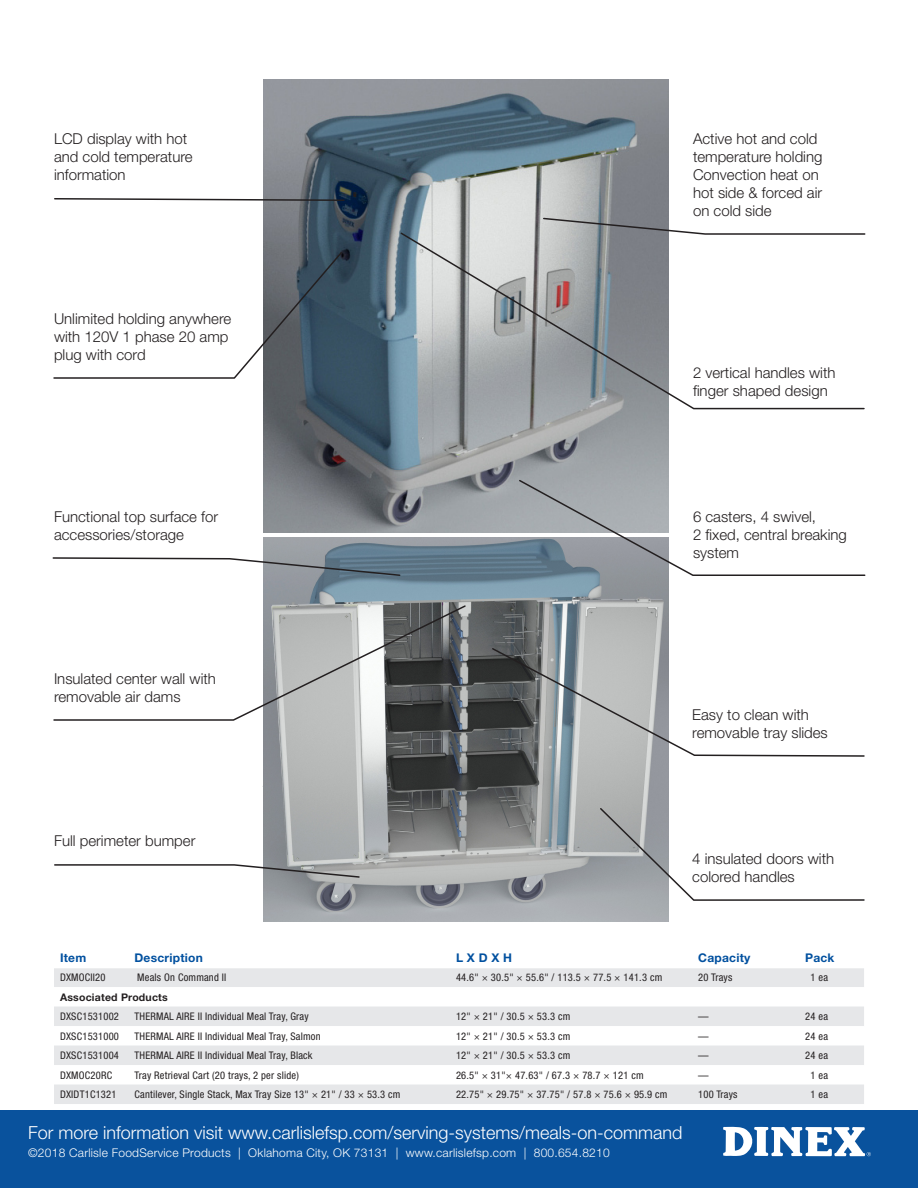
<style>
.page{position:relative;width:918px;height:1188px;background:#fff}
.page>*{position:absolute;margin:0;border:0;box-sizing:border-box;transform-origin:0 0}
.Footer_Large_Copy{font:300 18px "Helvetica Neue LT Std";color:#fff}
.Reverse_Call_Out_Tex{font:300 15px/18px "Helvetica Neue LT Std";color:#231f20}
.Footer_Fine_Copy{font:300 12px "Helvetica Neue LT Std";letter-spacing:.02em;color:#fff}
.Chart_Head{font:700 12px "Helvetica Neue LT Std";letter-spacing:.02em;color:#01509f}
.Chart_Text{font:condensed 10.5px "Helvetica Neue LT Std";letter-spacing:.02em;color:#231f20}
.Chart_Text-2{font:700 10.5px "Helvetica Neue LT Std";letter-spacing:.02em;color:#231f20}
</style>
<div class="page">
<div style="left:0;top:1110px;width:918px;height:78px;background:#09529d"></div>
<img style="left:263px;top:80px;width:405px;height:452px">
<svg style="left:542px;top:217px;width:139px;height:14px;background:#95979a"></svg>
<svg style="left:54px;top:968px;width:810px;height:136px;fill:#e6e7e9"></svg>
<img style="left:263px;top:538px;width:405px;height:384px">
<svg style="left:399px;top:231px;width:467px;height:179px"></svg>
<svg style="left:518px;top:479px;width:348px;height:98px"></svg>
<svg style="left:491px;top:647px;width:374px;height:111px"></svg>
<svg style="left:599px;top:807px;width:266px;height:95px"></svg>
<svg style="left:53px;top:251px;width:290px;height:129px"></svg>
<svg style="left:52px;top:556px;width:349px;height:21px"></svg>
<svg style="left:53px;top:604px;width:414px;height:118px"></svg>
<svg style="left:723px;top:1127px;width:148px;height:29px"></svg>
<svg style="left:54px;top:197px;width:292px;height:5px"></svg>
<svg style="left:54px;top:863px;width:307px;height:16px"></svg>
<p class="Reverse_Call_Out_Tex" style="left:54px;top:129px;width:140px">LCD display with hot and cold temperature information</p>
<p class="Reverse_Call_Out_Tex" style="left:54px;top:309px;width:179px">Unlimited holding anywhere with 120V 1 phase 20 amp plug with cord</p>
<p class="Reverse_Call_Out_Tex" style="left:54px;top:507px;width:166px">Functional top surface for accessories/storage</p>
<p class="Reverse_Call_Out_Tex" style="left:54px;top:669px;width:163px">Insulated center wall with removable air dams</p>
<p class="Reverse_Call_Out_Tex" style="left:54px;top:831px;width:143px">Full perimeter bumper</p>
<p class="Reverse_Call_Out_Tex" style="left:693px;top:129px;width:131px">Active hot and cold temperature holding<br>Convection heat on hot side &amp; forced air on cold side</p>
<p class="Reverse_Call_Out_Tex" style="left:693px;top:363px;width:144px">2 vertical handles with finger shaped design</p>
<p class="Reverse_Call_Out_Tex" style="left:693px;top:507px;width:155px">6 casters, 4 swivel,<br>2 fixed, central breaking system</p>
<p class="Reverse_Call_Out_Tex" style="left:692px;top:705px;width:137px">Easy to clean with removable tray slides</p>
<p class="Reverse_Call_Out_Tex" style="left:692px;top:849px;width:143px">4 insulated doors with colored handles</p>
<p class="Chart_Head" style="left:60px;top:951px;width:28px">Item</p>
<p class="Chart_Head" style="left:135px;top:951px;width:70px">Description</p>
<p class="Chart_Head" style="left:456px;top:951px;width:58px">L X D X H</p>
<p class="Chart_Head" style="left:698px;top:951px;width:54px">Capacity</p>
<p class="Chart_Head" style="left:805px;top:951px;width:31px">Pack</p>
<p class="Chart_Text" style="left:60px;top:972px;width:47px">DXMOCII20</p>
<p class="Chart_Text" style="left:137px;top:972px;width:91px">Meals On Command II</p>
<p class="Chart_Text" style="left:456px;top:972px;width:208px">44.6" × 30.5" × 55.6" / 113.5 × 77.5 × 141.3 cm</p>
<p class="Chart_Text" style="left:698px;top:972px;width:36px">20 Trays</p>
<p class="Chart_Text" style="left:811px;top:972px;width:19px">1 ea</p>
<p class="Chart_Text-2" style="left:60px;top:990px;width:109px">Associated Products</p>
<p class="Chart_Text" style="left:60px;top:1010px;width:60px">DXSC1531002</p>
<p class="Chart_Text" style="left:135px;top:1010px;width:176px">THERMAL AIRE II Individual Meal Tray, Gray</p>
<p class="Chart_Text" style="left:456px;top:1010px;width:116px">12" × 21" / 30.5 × 53.3 cm</p>
<p class="Chart_Text" style="left:698px;top:1010px;width:12px">—</p>
<p class="Chart_Text" style="left:805px;top:1010px;width:24px">24 ea</p>
<p class="Chart_Text" style="left:60px;top:1030px;width:60px">DXSC1531000</p>
<p class="Chart_Text" style="left:135px;top:1030px;width:188px">THERMAL AIRE II Individual Meal Tray, Salmon</p>
<p class="Chart_Text" style="left:456px;top:1030px;width:116px">12" × 21" / 30.5 × 53.3 cm</p>
<p class="Chart_Text" style="left:698px;top:1030px;width:12px">—</p>
<p class="Chart_Text" style="left:805px;top:1030px;width:24px">24 ea</p>
<p class="Chart_Text" style="left:60px;top:1049px;width:60px">DXSC1531004</p>
<p class="Chart_Text" style="left:135px;top:1049px;width:180px">THERMAL AIRE II Individual Meal Tray, Black</p>
<p class="Chart_Text" style="left:456px;top:1049px;width:116px">12" × 21" / 30.5 × 53.3 cm</p>
<p class="Chart_Text" style="left:698px;top:1049px;width:12px">—</p>
<p class="Chart_Text" style="left:805px;top:1049px;width:24px">24 ea</p>
<p class="Chart_Text" style="left:60px;top:1069px;width:54px">DXMOC20RC</p>
<p class="Chart_Text" style="left:135px;top:1069px;width:166px">Tray Retrieval Cart (20 trays, 2 per slide)</p>
<p class="Chart_Text" style="left:456px;top:1069px;width:189px">26.5" × 31"× 47.63" / 67.3 × 78.7 × 121 cm</p>
<p class="Chart_Text" style="left:698px;top:1069px;width:12px">—</p>
<p class="Chart_Text" style="left:811px;top:1069px;width:19px">1 ea</p>
<p class="Chart_Text" style="left:60px;top:1088px;width:58px">DXIDT1C1321</p>
<p class="Chart_Text" style="left:135px;top:1088px;width:268px">Cantilever, Single Stack, Max Tray Size 13" × 21" / 33 × 53.3 cm</p>
<p class="Chart_Text" style="left:456px;top:1088px;width:213px">22.75" × 29.75" × 37.75" / 57.8 × 75.6 × 95.9 cm</p>
<p class="Chart_Text" style="left:698px;top:1088px;width:41px">100 Trays</p>
<p class="Chart_Text" style="left:811px;top:1088px;width:19px">1 ea</p>
<p class="Footer_Large_Copy" style="left:28px;top:1121px;width:656px">For more information visit www.carlislefsp.com/serving-systems/meals-on-command</p>
<p class="Footer_Fine_Copy" style="left:28px;top:1145px;width:583px">©2018 Carlisle FoodService Products | Oklahoma City, OK 73131 | www.carlislefsp.com | 800.654.8210</p>
</div>
